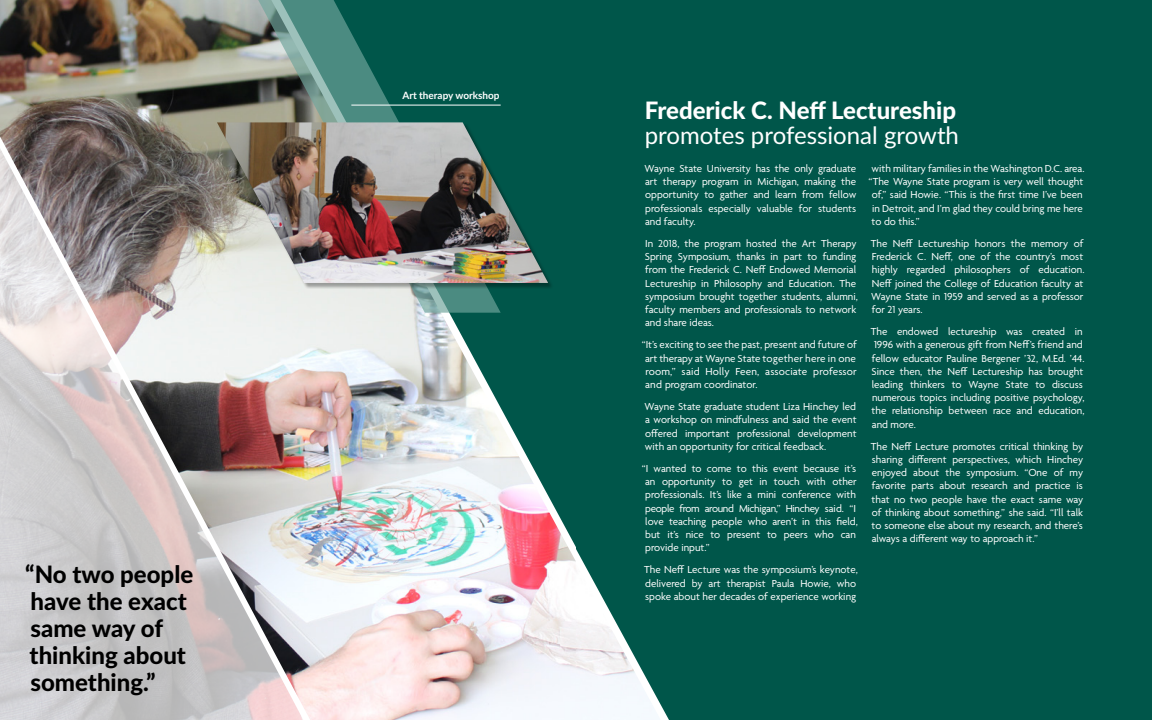
<style>
.page{position:relative;width:1152px;height:720px;background:#fff}
.page>*{position:absolute;margin:0;border:0;box-sizing:border-box;transform-origin:0 0}
.t1{font:800 24px/27px "Lato";color:#000}
.t2{font:800 24px "Lato";color:#fff}
.t3{font:24px "Lato";color:#fff}
.t4{font:11px/13.2px "Agenda";color:#fff}
.t5{font:700 10px "Lato";color:#fff}
</style>
<div class="page">
<img style="left:0;top:0;width:576px;height:720px">
<svg style="left:217px;top:0;width:284px;height:313px"></svg>
<div style="left:576px;top:0;width:576px;height:720px;background:#00564a"></div>
<img style="left:0;top:131px;width:308px;height:589px">
<img style="left:0;top:146px;width:304px;height:574px">
<hr style="left:351px;top:105px;width:150px;height:1px;background:#fff">
<img style="left:576px;top:564px;width:85px;height:156px">
<div style="left:217px;top:122px;width:337px;height:167px;background:#000;opacity:.34"></div>
<img style="left:217px;top:122px;width:331px;height:161px">
<h1 class="t1" style="left:25px;top:560px;width:170px">“No two people have the exact same way of thinking about something.”</h1>
<p class="t5" style="left:402px;top:88px;width:99px">Art therapy workshop</p>
<h1 class="t2" style="left:645px;top:92px;width:313px">Frederick C. Neff Lectureship</h1>
<h1 class="t3" style="left:645px;top:118px;width:316px">promotes professional growth</h1>
<p class="t4" style="left:645px;top:163px;width:213px;text-align:justify">Wayne State University has the only graduate art therapy program in Michigan, making the opportunity to gather and learn from fellow professionals especially valuable for students and faculty.</p>
<p class="t4" style="left:645px;top:238px;width:214px">In 2018, the program hosted the Art Therapy Spring Symposium, thanks in part to funding from the Frederick C. Neff Endowed Memorial Lectureship in Philosophy and Education. The symposium brought together students, alumni, faculty members and professionals to network and share ideas.</p>
<p class="t4" style="left:645px;top:339px;width:213px;text-align:justify;text-indent:-3px">“It’s exciting to see the past, present and future of art therapy at Wayne State together here in one room,” said Holly Feen, associate professor and program coordinator.</p>
<p class="t4" style="left:645px;top:401px;width:214px;text-align:justify">Wayne State graduate student Liza Hinchey led a workshop on mindfulness and said the event offered important professional development with an opportunity for critical feedback.</p>
<p class="t4" style="left:645px;top:463px;width:214px;text-indent:-3px">“I wanted to come to this event because it’s an opportunity to get in touch with other professionals. It’s like a mini conference with people from around Michigan,” Hinchey said. “I love teaching people who aren’t in this field, but it’s nice to present to peers who can provide input.”</p>
<p class="t4" style="left:644px;top:564px;width:215px">The Neff Lecture was the symposium’s keynote, delivered by art therapist Paula Howie, who spoke about her decades of experience working</p>
<p class="t4" style="left:872px;top:163px;width:215px">with military families in the Washington D.C. area.</p>
<p class="t4" style="left:868px;top:176px;width:216px">“The Wayne State program is very well thought</p>
<p class="t4" style="left:872px;top:189px;width:212px">of,” said Howie. “This is the first time I’ve been</p>
<p class="t4" style="left:872px;top:202px;width:212px">in Detroit, and I’m glad they could bring me here</p>
<p class="t4" style="left:872px;top:215px;width:50px">to do this.”</p>
<p class="t4" style="left:871px;top:238px;width:215px">The Neff Lectureship honors the memory of Frederick C. Neff, one of the country’s most highly regarded philosophers of education.<br>Neff joined the College of Education faculty at Wayne State in 1959 and served as a professor for 21 years.</p>
<p class="t4" style="left:871px;top:326px;width:215px">The endowed lectureship was created in 1996 with a generous gift from Neff’s friend and fellow educator Pauline Bergener ’32, M.Ed. ’44.<br>Since then, the Neff Lectureship has brought leading thinkers to Wayne State to discuss numerous topics including positive psychology, the relationship between race and education, and more.</p>
<p class="t4" style="left:871px;top:440px;width:214px;text-align:justify">The Neff Lecture promotes critical thinking by sharing different perspectives, which Hinchey enjoyed about the symposium. “One of my favorite parts about research and practice is that no two people have the exact same way of thinking about something,” she said. “I’ll talk to someone else about my research, and there’s always a different way to approach it.”</p>
</div>
